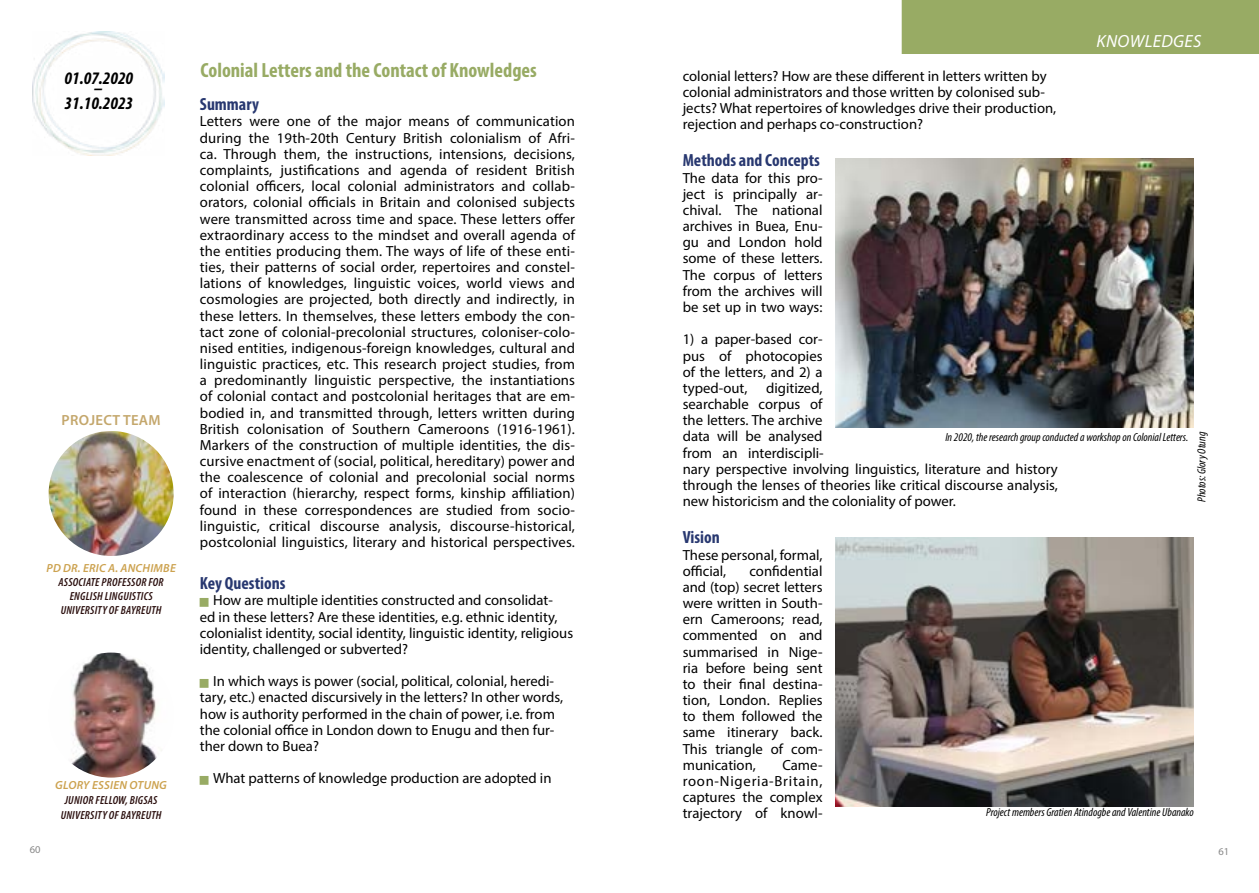
<style>
.page{position:relative;width:1259px;height:893px;background:#fff}
.page>*{position:absolute;margin:0;border:0;box-sizing:border-box;transform-origin:0 0}
.t1{font:700 condensed 20.55px "Myriad Pro";color:#98ab64}
.t2{font:700 condensed 17.7px "Myriad Pro";color:#283870}
.t3{font:italic 700 condensed 17.7px/25px "Myriad Pro";color:#000}
.t4{font:italic 17.7px "Myriad Pro";letter-spacing:.02em;color:#fff}
.t5{font:14.7px/16.2px "Myriad Pro";color:#000;text-align:justify}
.t6{font:600 14.7px "Myriad Pro";letter-spacing:.02em;color:#c4a76c}
.t7{font:italic condensed 11.7px "Myriad Pro";color:#000}
.t8{font:italic 600 condensed 11.7px/14.1px "Myriad Pro";letter-spacing:.02em;color:#2a0e0d;text-align:center}
.t9{font:italic 600 11.7px "Myriad Pro";letter-spacing:.02em;color:#cca24f}
.t10{font:10.5px "Myriad Pro";color:#878787}
</style>
<div class="page">
<img style="left:32px;top:31px;width:132px;height:125px">
<img style="left:49px;top:431px;width:125px;height:125px;border-radius:63px">
<img style="left:49px;top:653px;width:125px;height:125px;border-radius:63px">
<img style="left:835px;top:159px;width:358px;height:269px">
<img style="left:835px;top:538px;width:358px;height:269px">
<div style="left:901px;top:0;width:358px;height:54px;background:#98ab64"></div>
<p class="t3" style="left:65px;top:65px;width:70px">01.07.2020<br>31.10.2023</p>
<p class="t3" style="left:94px;top:76px;width:10px">–</p>
<p class="t6" style="left:62px;top:411px;width:101px">PROJECT TEAM</p>
<p class="t9" style="left:46px;top:560px;width:131px">PD DR. ERIC A. ANCHIMBE</p>
<p class="t8" style="left:59px;top:575px;width:107px">ASSOCIATE PROFESSOR FOR<br>ENGLISH LINGUISTICS<br>UNIVERSITY OF BAYREUTH</p>
<p class="t9" style="left:55px;top:778px;width:113px">GLORY ESSIEN OTUNG</p>
<p class="t8" style="left:61px;top:793px;width:102px;line-height:14.7px">JUNIOR FELLOW, BIGSAS<br>UNIVERSITY OF BAYREUTH</p>
<h1 class="t1" style="left:200px;top:57px;width:338px">Colonial Letters and the Contact of Knowledges</h1>
<p class="t2" style="left:200px;top:93px;width:61px">Summary</p>
<p class="t5" style="left:200px;top:113px;width:377px">Letters were one of the major means of communication during the 19th-20th Century British colonialism of Afri&shy;ca. Through them, the instructions, intensions, decisions, complaints, justifications and agenda of resident British colonial officers, local colonial administrators and collab&shy;orators, colonial officials in Britain and colonised subjects were transmitted across time and space. These letters offer extraordinary access to the mindset and overall agenda of the entities producing them. The ways of life of these enti&shy;ties, their patterns of social order, repertoires and constel&shy;lations of knowledges, linguistic voices, world views and cosmologies are projected, both directly and indirectly, in these letters. In themselves, these letters embody the con&shy;tact zone of colonial-precolonial structures, coloniser-colo&shy;nised entities, indigenous-foreign knowledges, cultural and linguistic practices, etc. This research project studies, from a predominantly linguistic perspective, the instantiations of colonial contact and postcolonial heritages that are em&shy;bodied in, and transmitted through, letters written during British colonisation of Southern Cameroons (1916-1961).<br>Markers of the construction of multiple identities, the dis&shy;cursive enactment of (social, political, hereditary) power and the coalescence of colonial and precolonial social norms of interaction (hierarchy, respect forms, kinship affiliation) found in these correspondences are studied from socio&shy;linguistic, critical discourse analysis, discourse-historical, postcolonial linguistics, literary and historical perspectives.</p>
<p class="t2" style="left:200px;top:572px;width:87px">Key Questions</p>
<p class="t5" style="left:200px;top:592px;width:375px;text-align:left;text-indent:13px">How are multiple identities constructed and consolidat-<br>ed in these letters? Are these identities, e.g. ethnic identity, colonialist identity, social identity, linguistic identity, religious identity, challenged or subverted?</p>
<p class="t5" style="left:200px;top:673px;width:365px;text-align:left;text-indent:13px">In which ways is power (social, political, colonial, heredi&shy;tary, etc.) enacted discursively in the letters? In other words, how is authority performed in the chain of power, i.e. from the colonial office in London down to Enugu and then fur&shy;ther down to Buea?</p>
<p class="t5" style="left:213px;top:770px;width:340px">What patterns of knowledge production are adopted in</p>
<p class="t4" style="left:1096px;top:30px;width:106px">KNOWLEDGES</p>
<p class="t5" style="left:683px;top:67px;width:375px;text-align:left">colonial letters? How are these different in letters written by colonial administrators and those written by colonised sub&shy;jects? What repertoires of knowledges drive their production, rejection and perhaps co-construction?</p>
<p class="t2" style="left:683px;top:149px;width:139px">Methods and Concepts</p>
<p class="t5" style="left:683px;top:169px;width:141px">The data for this pro&shy;ject is principally ar&shy;chival. The national archives in Buea, Enu&shy;gu and London hold some of these letters.<br>The corpus of letters from the archives will be set up in two ways:</p>
<p class="t5" style="left:683px;top:331px;width:141px">1) a paper-based cor&shy;pus of photocopies of the letters, and 2) a typed-out,</p>
<p class="t5" style="left:683px;top:380px;width:377px;text-align:left;text-indent:83px">digitized,<br>searchable corpus of<br>the letters. The archive<br>data will be analysed<br>from an interdiscipli-<br>nary perspective involving linguistics, literature and history through the lenses of theories like critical discourse analysis, new historicism and the coloniality of power.</p>
<p class="t2" style="left:683px;top:526px;width:39px">Vision</p>
<p class="t5" style="left:683px;top:546px;width:141px">These personal, formal, official,</p>
<p class="t7" style="left:1194px;top:502px;width:72px;rotate:-90deg">Photos: Glory Otung</p>
<p class="t7" style="left:945px;top:430px;width:244px">In 2020, the research group conducted a workshop on Colonial Letters.</p>
<p class="t5" style="left:683px;top:562px;width:141px;text-indent:67px">confidential and (top) secret letters were written in South&shy;ern Cameroons; read, commented on and summarised in Nige&shy;ria before being sent to their final destina&shy;tion, London. Replies to them followed the same itinerary back.<br>This triangle of com&shy;munication,</p>
<p class="t5" style="left:683px;top:756px;width:141px;text-indent:100px">Came&shy;roon-Nigeria-Britain, captures the complex trajectory of knowl-</p>
<p class="t7" style="left:986px;top:805px;width:209px">Project members Gratien Atindogbe and Valentine Ubanako</p>
<p class="t10" style="left:30px;top:843px;width:12px">60</p>
<p class="t10" style="left:1218px;top:845px;width:12px">61</p>
</div>
